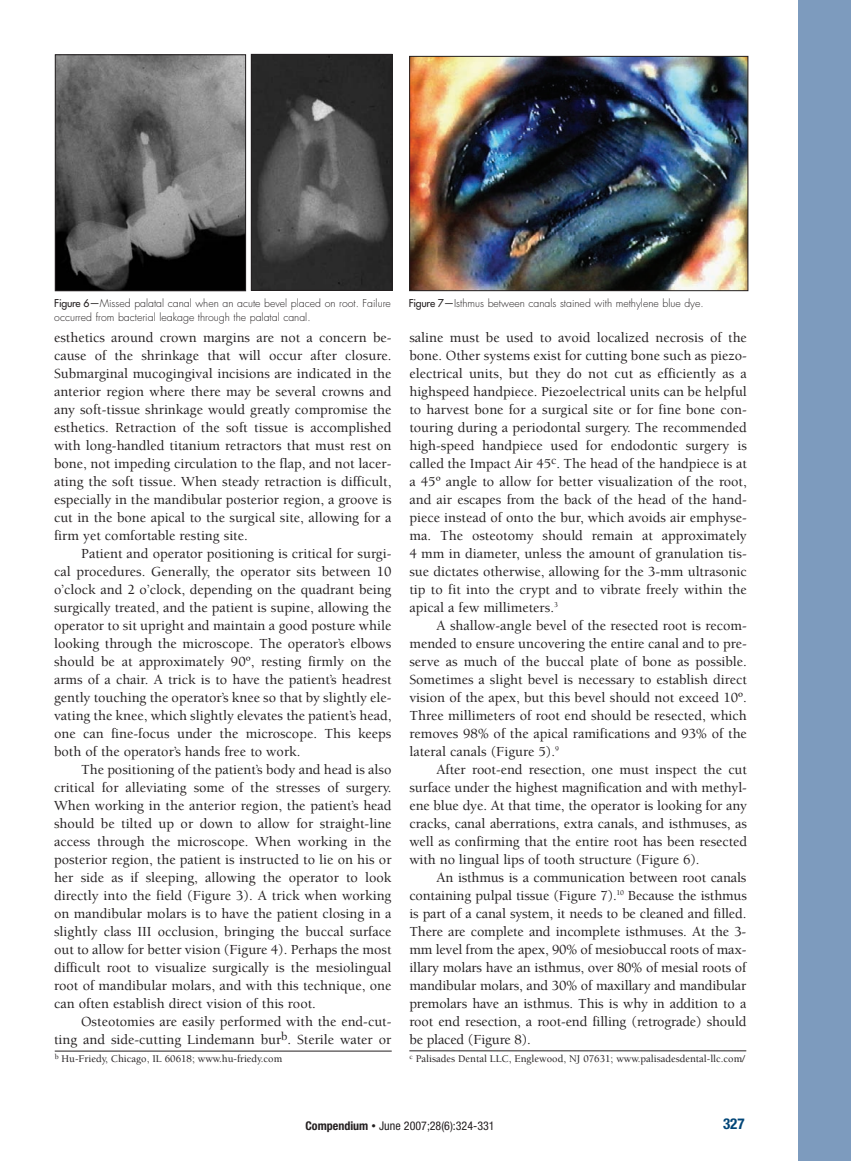
<style>
.page{position:relative;width:851px;height:1161px;background:#fff}
.page>*{position:absolute;margin:0;border:0;box-sizing:border-box;transform-origin:0 0}
.t1{font:700 condensed 15px "Helvetica Neue";color:#004577}
.t2{font:500 14.25px/18px "Berkeley";color:#231f20;text-align:justify}
.t3{font:condensed 12px "Helvetica Neue";color:#231f20}
.t4{font:300 10.5px/14px "Futura";color:#231f20}
.t5{font:500 10.5px "Berkeley";color:#231f20}
.s1{font-weight:400}
.s2{font-weight:700}
.s3{font-size:9px}
</style>
<div class="page">
<div style="left:797px;top:0;width:53px;height:1161px;background:#7d9bbe"></div>
<img style="left:57px;top:56px;width:187px;height:233px">
<div style="left:55px;top:54px;width:191px;height:237px;border:1px solid #231f20"></div>
<img style="left:253px;top:56px;width:137px;height:233px">
<div style="left:251px;top:54px;width:141px;height:237px;border:1px solid #231f20"></div>
<img style="left:411px;top:58px;width:335px;height:231px">
<div style="left:409px;top:56px;width:339px;height:235px;border:1px solid #231f20"></div>
<hr style="left:55px;top:1051px;width:337px;height:1px;background:#231f20">
<hr style="left:409px;top:1050px;width:337px;height:1px;background:#231f20">
<p class="t4" style="left:54px;top:297px;width:338px"><span class="s1">Figure 6—</span>Missed palatal canal when an acute bevel placed on root. Failure occurred from bacterial leakage through the palatal canal.</p>
<p class="t4" style="left:408px;top:297px;width:296px"><span class="s1">Figure 7—</span>Isthmus between canals stained with methylene blue dye.</p>
<p class="t2" style="left:54px;top:330px;width:339px">esthetics around crown margins are not a concern be&shy;cause of the shrinkage that will occur after closure.<br>Submarginal mucogingival incisions are indicated in the anterior region where there may be several crowns and any soft-tissue shrinkage would greatly compromise the esthetics. Retraction of the soft tissue is accomplished with long-handled titanium retractors that must rest on bone, not impeding circulation to the flap, and not lacer&shy;ating the soft tissue. When steady retraction is difficult, especially in the mandibular posterior region, a groove is cut in the bone apical to the surgical site, allowing for a firm yet comfortable resting site.</p>
<p class="t2" style="left:54px;top:546px;width:339px;text-indent:27px">Patient and operator positioning is critical for surgi&shy;cal procedures. Generally, the operator sits between 10 o’clock and 2 o’clock, depending on the quadrant being surgically treated, and the patient is supine, allowing the operator to sit upright and maintain a good posture while looking through the microscope. The operator’s elbows should be at approximately 90º, resting firmly on the arms of a chair. A trick is to have the patient’s headrest gently touching the operator’s knee so that by slightly ele&shy;vating the knee, which slightly elevates the patient’s head, one can fine-focus under the microscope. This keeps both of the operator’s hands free to work.</p>
<p class="t2" style="left:54px;top:762px;width:339px;text-indent:27px">The positioning of the patient’s body and head is also critical for alleviating some of the stresses of surgery.<br>When working in the anterior region, the patient’s head should be tilted up or down to allow for straight-line access through the microscope. When working in the posterior region, the patient is instructed to lie on his or her side as if sleeping, allowing the operator to look directly into the field (Figure 3). A trick when working on mandibular molars is to have the patient closing in a slightly class III occlusion, bringing the buccal surface out to allow for better vision (Figure 4). Perhaps the most difficult root to visualize surgically is the mesiolingual root of mandibular molars, and with this technique, one can often establish direct vision of this root.</p>
<p class="t2" style="left:54px;top:1014px;width:339px;text-align:right">Osteotomies are easily performed with the end-cut-<br>ting and side-cutting Lindemann bur<sup>b</sup>. Sterile water or</p>
<p class="t2" style="left:409px;top:330px;width:339px">saline must be used to avoid localized necrosis of the bone. Other systems exist for cutting bone such as piezo&shy;electrical units, but they do not cut as efficiently as a highspeed handpiece. Piezoelectrical units can be helpful to harvest bone for a surgical site or for fine bone con&shy;touring during a periodontal surgery. The recommended high-speed handpiece used for endodontic surgery is called the Impact Air 45<sup>c</sup>. The head of the handpiece is at a 45º angle to allow for better visualization of the root, and air escapes from the back of the head of the hand&shy;piece instead of onto the bur, which avoids air emphyse&shy;ma. The osteotomy should remain at approximately 4 mm in diameter, unless the amount of granulation tis&shy;sue dictates otherwise, allowing for the 3-mm ultrasonic tip to fit into the crypt and to vibrate freely within the apical a few millimeters.<sup>3</sup></p>
<p class="t2" style="left:409px;top:618px;width:339px;text-indent:27px">A shallow-angle bevel of the resected root is recom&shy;mended to ensure uncovering the entire canal and to pre&shy;serve as much of the buccal plate of bone as possible.<br>Sometimes a slight bevel is necessary to establish direct vision of the apex, but this bevel should not exceed 10º.<br>Three millimeters of root end should be resected, which removes 98% of the apical ramifications and 93% of the lateral canals (Figure 5).<sup>9</sup></p>
<p class="t2" style="left:409px;top:762px;width:339px;text-indent:27px">After root-end resection, one must inspect the cut surface under the highest magnification and with methyl&shy;ene blue dye. At that time, the operator is looking for any cracks, canal aberrations, extra canals, and isthmuses, as well as confirming that the entire root has been resected with no lingual lips of tooth structure (Figure 6).</p>
<p class="t2" style="left:409px;top:870px;width:339px;text-indent:27px">An isthmus is a communication between root canals containing pulpal tissue (Figure 7).<sup>10</sup> Because the isthmus is part of a canal system, it needs to be cleaned and filled.<br>There are complete and incomplete isthmuses. At the 3- mm level from the apex, 90% of mesiobuccal roots of max&shy;illary molars have an isthmus, over 80% of mesial roots of mandibular molars, and 30% of maxillary and mandibular premolars have an isthmus. This is why in addition to a root end resection, a root-end filling (retrograde) should be placed (Figure 8).</p>
<p class="t5" style="left:55px;top:1055px;width:229px"><sup>b</sup> Hu-Friedy, Chicago, IL 60618; www.hu-friedy.com</p>
<p class="t5" style="left:409px;top:1054px;width:337px"><sup>c</sup> Palisades Dental LLC, Englewood, NJ 07631; www.palisadesdental-llc.com/</p>
<p class="t3" style="left:305px;top:1121px;width:191px"><span class="s2">Compendium</span> <span class="s3">•</span> June 2007;28(6):324-331</p>
<p class="t1" style="left:723px;top:1119px;width:23px">327</p>
</div>
